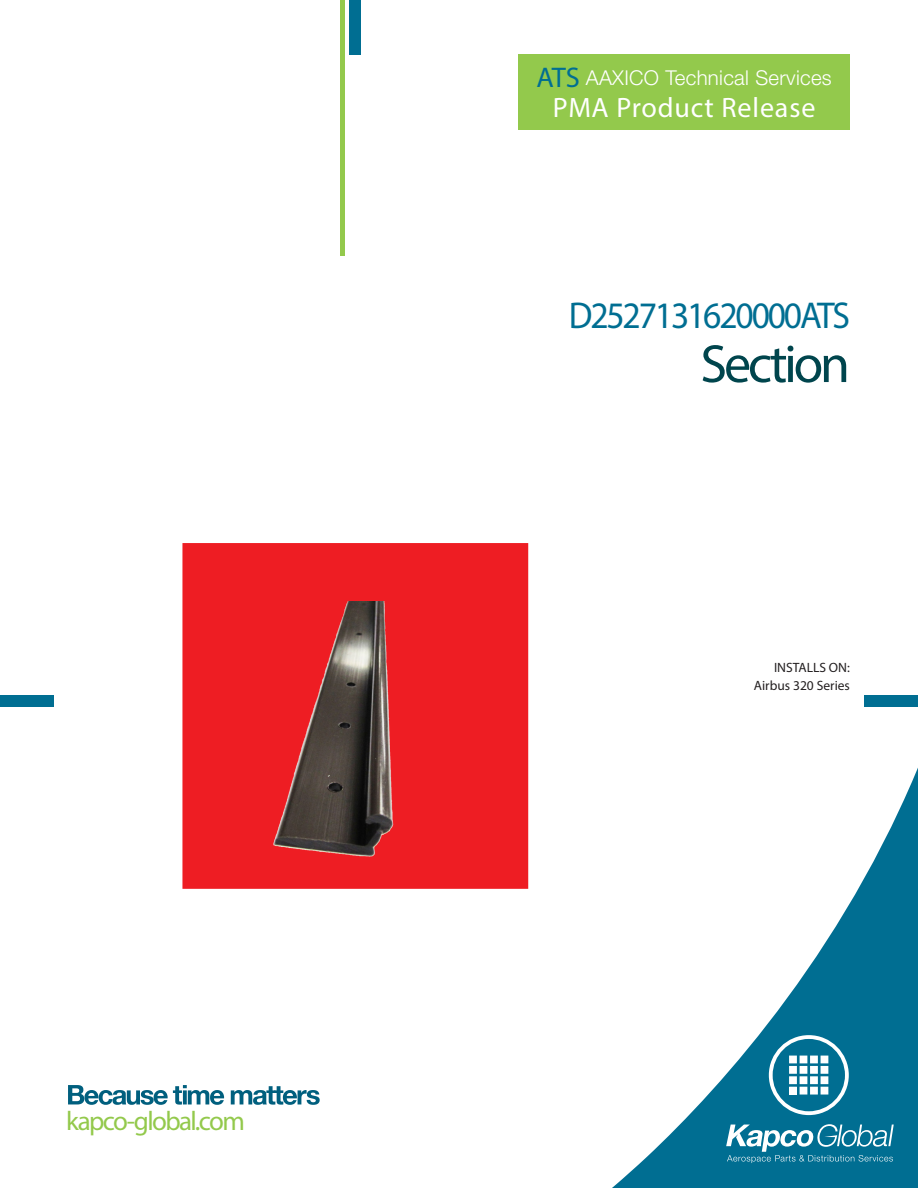
<style>
.page{position:relative;width:918px;height:1188px;background:#fff}
.page>*{position:absolute;margin:0;border:0;box-sizing:border-box;transform-origin:0 0}
.Front_-_Header{font:54px "Myriad Pro";letter-spacing:-.06em;color:#00454d}
.Front_-_Header-2{font:37.5px "Myriad Pro";letter-spacing:-.06em;color:#006e92;scale:.95 1}
.Front_-_web_address{font:28.05px "Myriad Pro";letter-spacing:.03em;color:#fff}
.t1{font:27px "Myriad Pro";letter-spacing:-.06em;color:#93c94c}
.Front_-_web_address-2{font:300 20.4px "Helvetica Neue LT Std";letter-spacing:.015em;color:#fff}
.t2{font:13.5px "Myriad Pro";color:#231f20}
.s1{font-family:"Myriad Pro";font-weight:400;font-size:28.5px;color:#006e92}
</style>
<div class="page">
<svg style="left:68px;top:1085px;width:156px;height:20px"></svg>
<svg style="left:231px;top:1086px;width:89px;height:19px"></svg>
<svg style="left:612px;top:768px;width:306px;height:420px"></svg>
<svg style="left:726px;top:1035px;width:168px;height:128px"></svg>
<div style="left:182px;top:543px;width:346px;height:346px;background:#ee1d23;border:4px solid #ee1d23"></div>
<div style="left:0;top:695px;width:54px;height:12px;background:#006e92"></div>
<div style="left:349px;top:0;width:12px;height:55px;background:#006e92"></div>
<hr style="left:340px;top:0;width:4px;height:255px;background:#93c94c">
<div style="left:864px;top:695px;width:54px;height:12px;background:#006e92"></div>
<div style="left:518px;top:55px;width:332px;height:75px;background:#93c94c"></div>
<img style="left:182px;top:602px;width:347px;height:287px">
<h3 class="t1" style="left:66px;top:1104px;width:180px">kapco-global.com</h3>
<p class="Front_-_web_address-2" style="left:537px;top:66px;width:297px"><span class="s1">ATS</span> AAXICO Technical Services</p>
<p class="Front_-_web_address" style="left:553px;top:90px;width:264px">PMA Product Release</p>
<p class="Front_-_Header-2" style="left:569px;top:292px;width:298px">D2527131620000ATS</p>
<p class="Front_-_Header" style="left:700px;top:331px;width:151px">Section</p>
<p class="t2" style="left:774px;top:659px;width:77px">INSTALLS ON:</p>
<p class="t2" style="left:754px;top:677px;width:98px">Airbus 320 Series</p>
</div>
